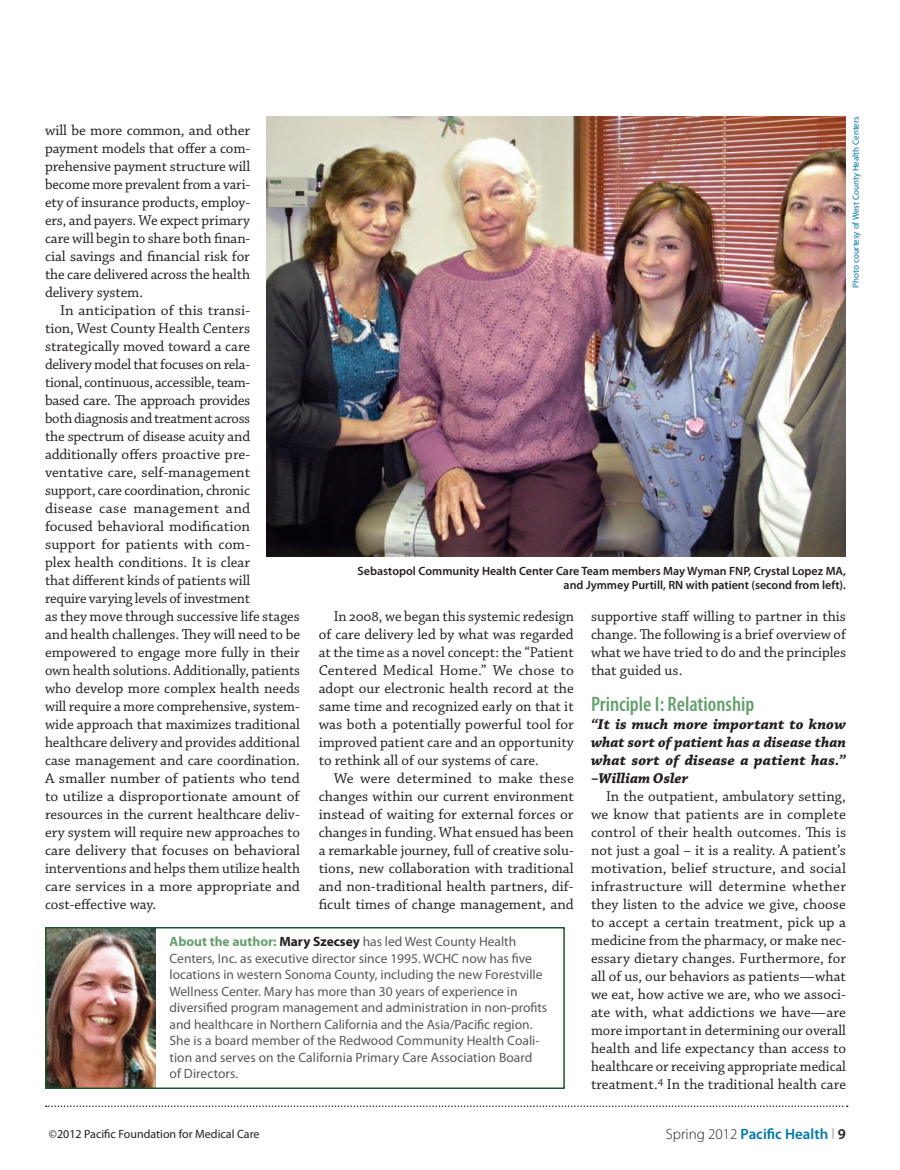
<style>
.page{position:relative;width:900px;height:1170px;background:#fff}
.page>*{position:absolute;margin:0;border:0;box-sizing:border-box;transform-origin:0 0}
.t1{font:600 condensed 21px "Myriad Pro";color:#66a06e}
.t2{font:15px/18px "Chaparral Pro";color:#231f20;text-align:justify}
.t3{font:italic 700 15px/18px "Chaparral Pro";letter-spacing:.01em;color:#231f20;text-align:justify}
.t4{font:600 15px "Myriad Pro";color:#0078aa}
.t5{font:13.5px/16.5px "Myriad Pro";color:#57585a}
.t6{font:600 12px/13.5px "Myriad Pro";color:#231f20;text-align:right}
.t7{font:12px "Myriad Pro";color:#231f20}
.t8{font:9px "Myriad Pro";letter-spacing:-.005em;color:#0078aa}
.s1{font-weight:700;color:#66a06e}
.s2{font-weight:700;color:#231f20}
.s3{font-weight:300;color:#231f20}
.s4{color:#231f20}
</style>
<div class="page">
<img style="left:48px;top:930px;width:107px;height:156px">
<div style="left:45px;top:927px;width:520px;height:162px;border:2px solid #1b572b"></div>
<svg style="left:46px;top:1106px;width:802px;height:1px"></svg>
<img style="left:267px;top:116px;width:579px;height:441px">
<p class="t8" style="left:851px;top:288px;width:172px;rotate:-90deg">Photo courtesy of West County Health Centers</p>
<p class="t2" style="left:45px;top:122px;width:207px">will be more common, and other payment models that offer a com&shy;prehensive payment structure will become more prevalent from a vari&shy;ety of insurance products, employ&shy;ers, and payers. We expect primary care will begin to share both finan&shy;cial savings and financial risk for the care delivered across the health delivery system.</p>
<p class="t2" style="left:45px;top:302px;width:257px;text-align:left;text-indent:15px">In anticipation of this transi-<br>tion, West County Health Centers strategically moved toward a care delivery model that focuses on rela-<br>tional, continuous, accessible, team-<br>based care. The approach provides<br>both diagnosis and treatment across<br>the spectrum of disease acuity and additionally offers proactive pre&shy;ventative care, self-management support, care coordination, chronic disease case management and focused behavioral modification support for patients with com-<br>plex health conditions. It is clear<br>that different kinds of patients will<br>require varying levels of investment<br>as they move through successive life stages and health challenges. They will need to be empowered to engage more fully in their own health solutions. Additionally, patients who develop more complex health needs will require a more comprehensive, system&shy;wide approach that maximizes traditional healthcare delivery and provides additional case management and care coordination.<br>A smaller number of patients who tend to utilize a disproportionate amount of resources in the current healthcare deliv&shy;ery system will require new approaches to care delivery that focuses on behavioral interventions and helps them utilize health care services in a more appropriate and cost-effective way.</p>
<p class="t6" style="left:358px;top:565px;width:490px">Sebastopol Community Health Center Care Team members May Wyman FNP, Crystal Lopez MA, and Jymmey Purtill, RN with patient (second from left).</p>
<p class="t2" style="left:319px;top:608px;width:257px;text-indent:15px">In 2008, we began this systemic redesign of care delivery led by what was regarded at the time as a novel concept: the “Patient Centered Medical Home.” We chose to adopt our electronic health record at the same time and recognized early on that it was both a potentially powerful tool for improved patient care and an opportunity to rethink all of our systems of care.</p>
<p class="t2" style="left:319px;top:770px;width:257px;text-indent:15px">We were determined to make these changes within our current environment instead of waiting for external forces or changes in funding. What ensued has been a remarkable journey, full of creative solu&shy;tions, new collaboration with traditional and non-traditional health partners, dif&shy;ficult times of change management, and</p>
<p class="t2" style="left:591px;top:608px;width:257px">supportive staff willing to partner in this change. The following is a brief overview of what we have tried to do and the principles that guided us.</p>
<h1 class="t1" style="left:591px;top:693px;width:165px">Principle I: Relationship</h1>
<p class="t3" style="left:591px;top:716px;width:257px">“It is much more important to know what sort of patient has a disease than what sort of disease a patient has.” –William Osler</p>
<p class="t2" style="left:591px;top:788px;width:257px;text-indent:15px">In the outpatient, ambulatory setting, we know that patients are in complete control of their health outcomes. This is not just a goal – it is a reality. A patient’s motivation, belief structure, and social infrastructure will determine whether they listen to the advice we give, choose to accept a certain treatment, pick up a medicine from the pharmacy, or make nec&shy;essary dietary changes. Furthermore, for all of us, our behaviors as patients—what we eat, how active we are, who we associ&shy;ate with, what addictions we have—are more important in determining our overall health and life expectancy than access to healthcare or receiving appropriate medical treatment.<sup>4</sup> In the traditional health care</p>
<p class="t5" style="left:170px;top:934px;width:379px"><span class="s1">About the author:</span> <span class="s2">Mary Szecsey</span> has led West County Health Centers, Inc. as executive director since 1995. WCHC now has five locations in western Sonoma County, including the new Forestville Wellness Center. Mary has more than 30 years of experience in diversified program management and administration in non-profits and healthcare in Northern California and the Asia/Pacific region.<br>She is a board member of the Redwood Community Health Coali&shy;tion and serves on the California Primary Care Association Board<br>of Directors.</p>
<p class="t7" style="left:49px;top:1127px;width:212px">©2012 Pacific Foundation for Medical Care</p>
<p class="t4" style="left:666px;top:1125px;width:182px"><span class="s3">Spring 2012</span> Pacific Health <sup>|</sup> <span class="s4">9</span></p>
</div>
